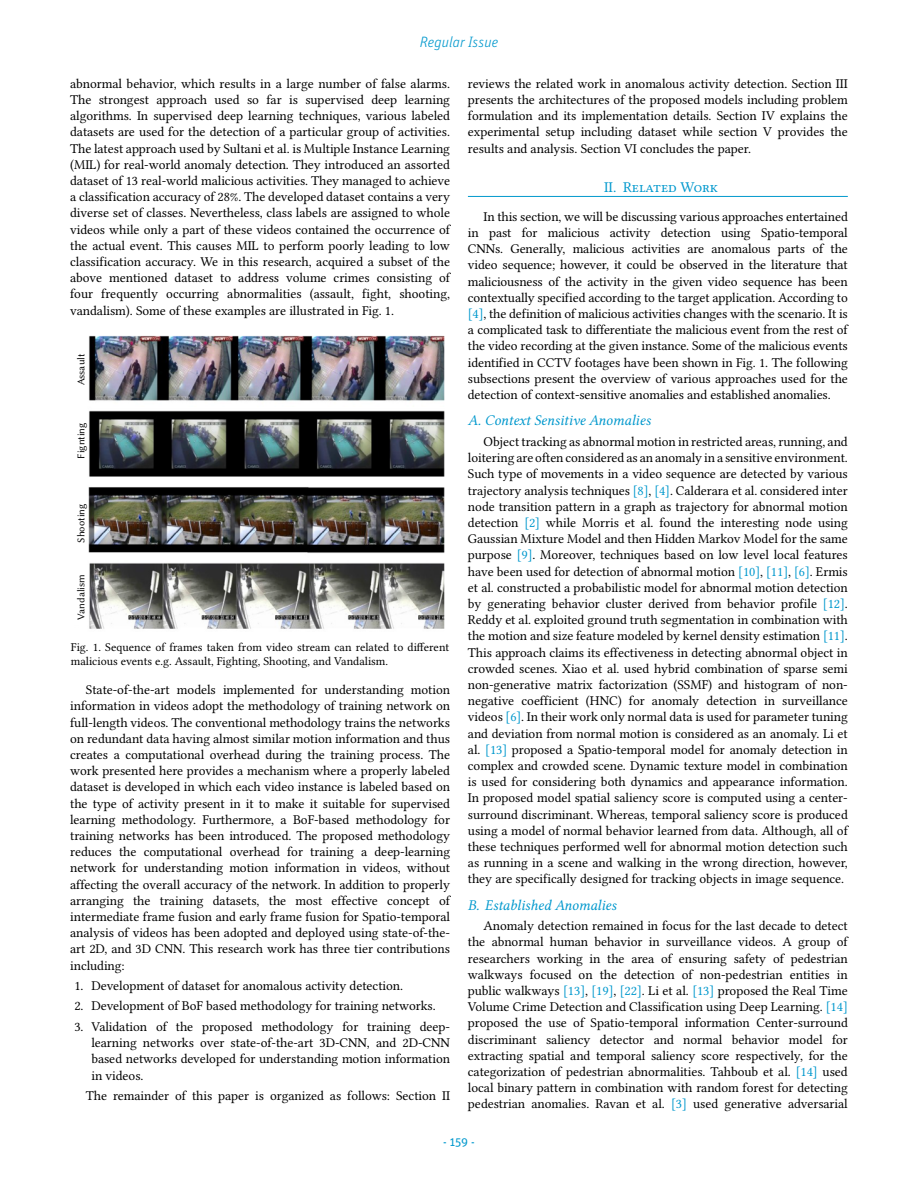
<style>
.page{position:relative;width:918px;height:1188px;background:#fff}
.page>*{position:absolute;margin:0;border:0;box-sizing:border-box;transform-origin:0 0}
.t1{font:italic 15px "Libertinus Serif";letter-spacing:-.005em;color:#0098cd}
.t2{font:15px "Libertinus Serif";color:#0098cd}
.t3{font:italic 300 15px "Unit OT";color:#0098cd}
.t4{font:13.5px/16.2px "Libertinus Serif";letter-spacing:.02em;color:#000;text-align:justify}
.t5{font:13.5px/16.2px "Libertinus Serif";letter-spacing:.055em;color:#000}
.t6{font:13.5px "Libertinus Serif";letter-spacing:-.005em;color:#000}
.t7{font:12px/14.4px "Libertinus Serif";color:#000}
.t8{font:12px "Unit OT";color:#0098cd}
.t9{font:10.5px "Libertinus Sans";color:#000}
.s1{color:#0098cd}
</style>
<div class="page">
<img style="left:88px;top:335px;width:357px;height:294px">
<hr style="left:468px;top:196px;width:380px;height:1px;background:#0098cd">
<p class="t3" style="left:420px;top:33px;width:80px">Regular Issue</p>
<p class="t4" style="left:70px;top:75px;width:382px">abnormal behavior, which results in a large number of false alarms.<br>The strongest approach used so far is supervised deep learning algorithms. In supervised deep learning techniques, various labeled datasets are used for the detection of a particular group of activities.<br>The latest approach used by Sultani et al. is Multiple Instance Learning (MIL) for real-world anomaly detection. They introduced an assorted dataset of 13 real-world malicious activities. They managed to achieve a classification accuracy of 28%. The developed dataset contains a very diverse set of classes. Nevertheless, class labels are assigned to whole videos while only a part of these videos contained the occurrence of the actual event. This causes MIL to perform poorly leading to low classification accuracy. We in this research, acquired a subset of the above mentioned dataset to address volume crimes consisting of four frequently occurring abnormalities (assault, fight, shooting, vandalism). Some of these examples are illustrated in Fig. 1.</p>
<p class="t9" style="left:75px;top:385px;width:33px;rotate:-90deg">Assault</p>
<p class="t9" style="left:75px;top:459px;width:38px;rotate:-90deg">Fignting</p>
<p class="t9" style="left:75px;top:543px;width:40px;rotate:-90deg">Shooting</p>
<p class="t9" style="left:75px;top:620px;width:47px;rotate:-90deg">Vandalism</p>
<p class="t7" style="left:71px;top:640px;width:380px">Fig. 1. Sequence of frames taken from video stream can related to different malicious events e.g. Assault, Fighting, Shooting, and Vandalism.</p>
<p class="t4" style="left:70px;top:682px;width:382px;text-indent:16px">State-of-the-art models implemented for understanding motion information in videos adopt the methodology of training network on full-length videos. The conventional methodology trains the networks on redundant data having almost similar motion information and thus creates a computational overhead during the training process. The work presented here provides a mechanism where a properly labeled dataset is developed in which each video instance is labeled based on the type of activity present in it to make it suitable for supervised learning methodology. Furthermore, a BoF-based methodology for training networks has been introduced. The proposed methodology reduces the computational overhead for training a deep-learning network for understanding motion information in videos, without affecting the overall accuracy of the network. In addition to properly arranging the training datasets, the most effective concept of intermediate frame fusion and early frame fusion for Spatio-temporal analysis of videos has been adopted and deployed using state-of-the&shy;art 2D, and 3D CNN. This research work has three tier contributions including:</p>
<p class="t4" style="left:74px;top:977px;width:330px">1. Development of dataset for anomalous activity detection.</p>
<p class="t4" style="left:74px;top:998px;width:363px">2. Development of BoF based methodology for training networks.</p>
<p class="t4" style="left:91px;top:1018px;width:360px;text-indent:-17px">3. Validation of the proposed methodology for training deep&shy;learning networks over state-of-the-art 3D-CNN, and 2D-CNN based networks developed for understanding motion information in videos.</p>
<p class="t6" style="left:86px;top:1087px;width:366px">The remainder of this paper is organized as follows: Section II</p>
<p class="t5" style="left:468px;top:75px;width:381px">reviews the related work in anomalous activity detection. Section III presents the architectures of the proposed models including problem formulation and its implementation details. Section IV explains the experimental setup including dataset while section V provides the results and analysis. Section VI concludes the paper.</p>
<p class="t2" style="left:604px;top:178px;width:116px">II. Related Work</p>
<p class="t4" style="left:468px;top:208px;width:382px;text-indent:16px">In this section, we will be discussing various approaches entertained in past for malicious activity detection using Spatio-temporal CNNs. Generally, malicious activities are anomalous parts of the video sequence; however, it could be observed in the literature that maliciousness of the activity in the given video sequence has been contextually specified according to the target application. According to <span class="s1">[4]</span>, the definition of malicious activities changes with the scenario. It is a complicated task to differentiate the malicious event from the rest of the video recording at the given instance. Some of the malicious events identified in CCTV footages have been shown in Fig. 1. The following subsections present the overview of various approaches used for the detection of context-sensitive anomalies and established anomalies.</p>
<p class="t1" style="left:468px;top:412px;width:184px">A. Context Sensitive Anomalies</p>
<p class="t4" style="left:468px;top:433px;width:382px;text-indent:16px">Object tracking as abnormal motion in restricted areas, running, and loitering are often considered as an anomaly in a sensitive environment.<br>Such type of movements in a video sequence are detected by various trajectory analysis techniques <span class="s1">[8]</span>, <span class="s1">[4]</span>. Calderara et al. considered inter node transition pattern in a graph as trajectory for abnormal motion detection <span class="s1">[2]</span> while Morris et al. found the interesting node using Gaussian Mixture Model and then Hidden Markov Model for the same purpose <span class="s1">[9]</span>. Moreover, techniques based on low level local features have been used for detection of abnormal motion <span class="s1">[10]</span>, <span class="s1">[11]</span>, <span class="s1">[6]</span>. Ermis et al. constructed a probabilistic model for abnormal motion detection by generating behavior cluster derived from behavior profile <span class="s1">[12]</span>.<br>Reddy et al. exploited ground truth segmentation in combination with the motion and size feature modeled by kernel density estimation <span class="s1">[11]</span>.<br>This approach claims its effectiveness in detecting abnormal object in crowded scenes. Xiao et al. used hybrid combination of sparse semi non-generative matrix factorization (SSMF) and histogram of non&shy;negative coefficient (HNC) for anomaly detection in surveillance videos <span class="s1">[6]</span>. In their work only normal data is used for parameter tuning and deviation from normal motion is considered as an anomaly. Li et al. <span class="s1">[13]</span> proposed a Spatio-temporal model for anomaly detection in complex and crowded scene. Dynamic texture model in combination is used for considering both dynamics and appearance information.<br>In proposed model spatial saliency score is computed using a center&shy;surround discriminant. Whereas, temporal saliency score is produced using a model of normal behavior learned from data. Although, all of these techniques performed well for abnormal motion detection such as running in a scene and walking in the wrong direction, however, they are specifically designed for tracking objects in image sequence.</p>
<p class="t1" style="left:468px;top:896px;width:150px">B. Established Anomalies</p>
<p class="t4" style="left:468px;top:918px;width:382px;text-indent:16px">Anomaly detection remained in focus for the last decade to detect the abnormal human behavior in surveillance videos. A group of researchers working in the area of ensuring safety of pedestrian walkways focused on the detection of non-pedestrian entities in public walkways <span class="s1">[13]</span>, <span class="s1">[19]</span>, <span class="s1">[22]</span>. Li et al. <span class="s1">[13]</span> proposed the Real Time Volume Crime Detection and Classification using Deep Learning. <span class="s1">[14] </span>proposed the use of Spatio-temporal information Center-surround discriminant saliency detector and normal behavior model for extracting spatial and temporal saliency score respectively, for the categorization of pedestrian abnormalities. Tahboub et al. <span class="s1">[14]</span> used local binary pattern in combination with random forest for detecting pedestrian anomalies. Ravan et al. <span class="s1">[3]</span> used generative adversarial</p>
<p class="t8" style="left:443px;top:1135px;width:33px">- 159 -</p>
</div>
